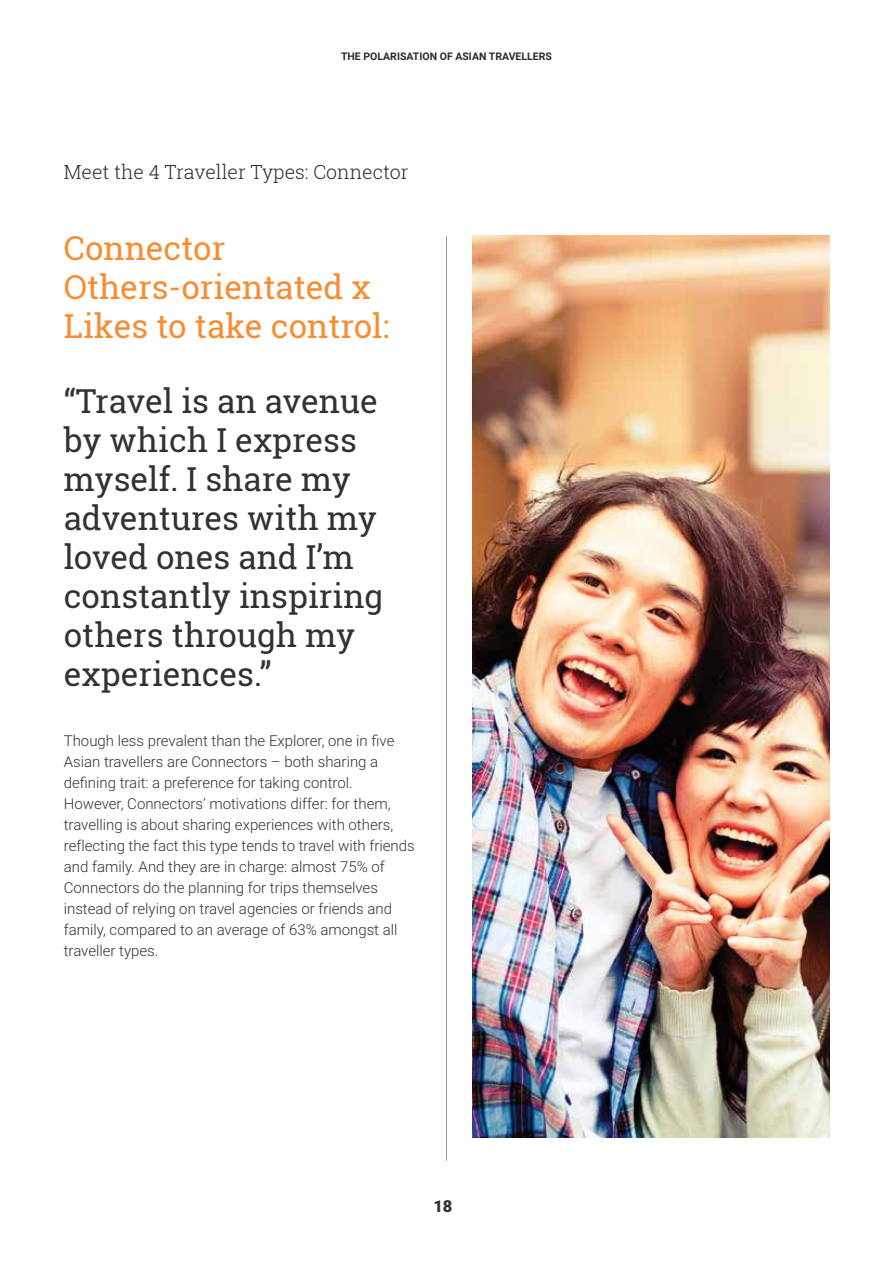
<style>
.page{position:relative;width:893px;height:1263px;background:#fff}
.page>*{position:absolute;margin:0;border:0;box-sizing:border-box;transform-origin:0 0}
.t1{font:33px/39px "Roboto Slab";color:#333232}
.t2{font:33px/39px "Roboto Slab";color:#f78d33}
.t3{font:300 19.5px "Roboto Slab";color:#2b2b2b}
.t4{font:900 16.5px "Roboto";color:#333232}
.t5{font:300 15px/21px "Roboto";color:#333232}
.t6{font:700 10.5px "Roboto";color:#2b2b2b}
</style>
<div class="page">
<hr style="left:446px;top:236px;width:1px;height:925px;background:#989897">
<img style="left:472px;top:236px;width:357px;height:901px">
<p class="t6" style="left:341px;top:48px;width:212px">THE POLARISATION OF ASIAN TRAVELLERS</p>
<h2 class="t3" style="left:64px;top:158px;width:346px">Meet the 4 Traveller Types: Connector</h2>
<h1 class="t2" style="left:64px;top:228px;width:327px">Connector<br>Others-orientated x<br>Likes to take control:</h1>
<h1 class="t1" style="left:64px;top:381px;width:321px">“Travel is an avenue by which I express myself. I share my adventures with my loved ones and I’m constantly inspiring others through my experiences.”</h1>
<p class="t5" style="left:64px;top:729px;width:352px">Though less prevalent than the Explorer, one in five Asian travellers are Connectors – both sharing a defining trait: a preference for taking control.<br>However, Connectors’ motivations differ: for them, travelling is about sharing experiences with others, reflecting the fact this type tends to travel with friends and family. And they are in charge: almost 75% of Connectors do the planning for trips themselves instead of relying on travel agencies or friends and family, compared to an average of 63% amongst all traveller types.</p>
<p class="t4" style="left:433px;top:1194px;width:21px">18</p>
</div>
